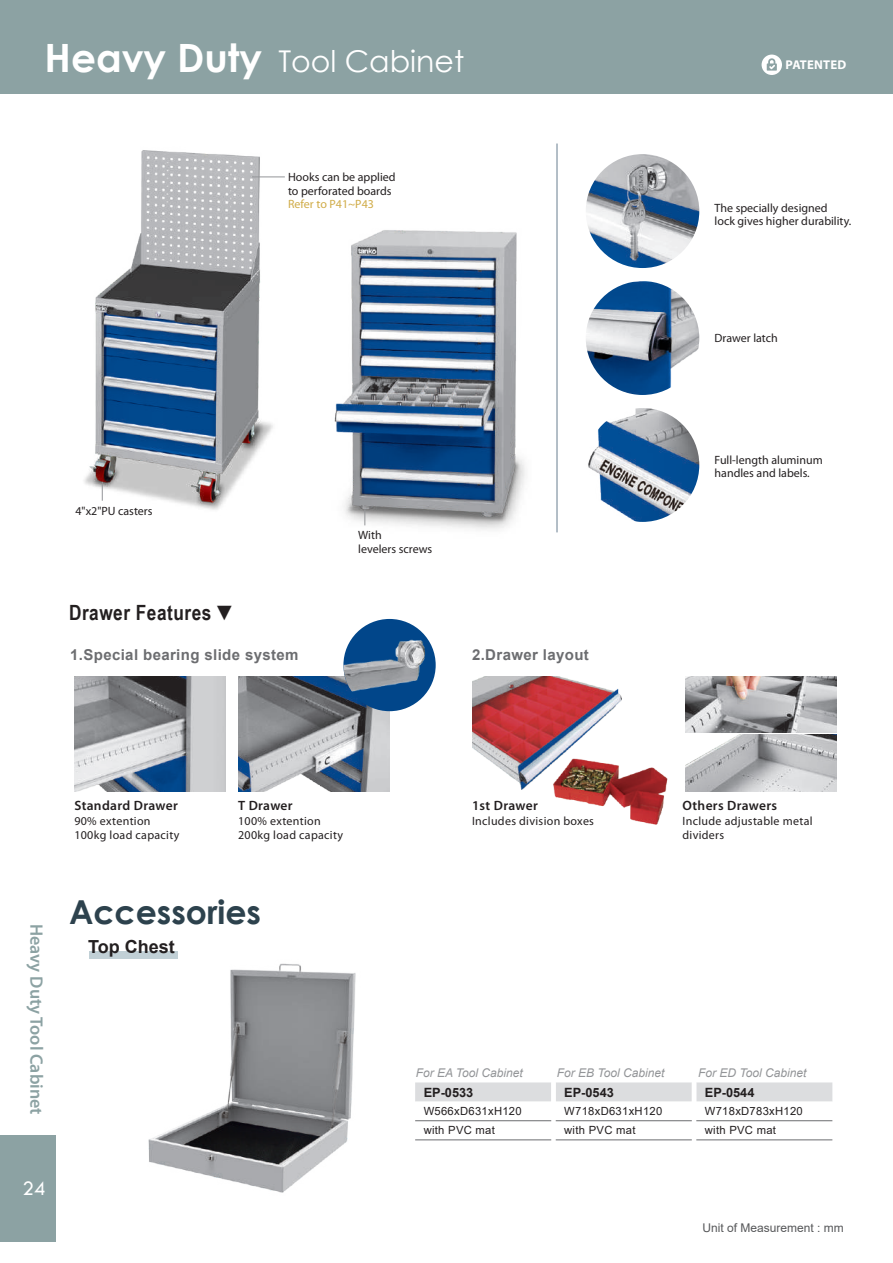
<style>
.page{position:relative;width:893px;height:1263px;background:#fff}
.page>*{position:absolute;margin:0;border:0;box-sizing:border-box;transform-origin:0 0}
.t1{font:700 33px "Century Gothic";color:#2d424d}
.t2{font:30px "Century Gothic";color:#fff}
.t3{font:700 21px "Arial Narrow";letter-spacing:.025em;color:#231f20}
.t4{font:21px "Tw Cen";color:#fff}
.t5{font:600 18px "Myriad Pro";color:#8ca2a3}
.t6{font:700 18px "Arial";color:#231f20}
.t7{font:700 15px "Arial";letter-spacing:.025em;color:#6c6d70}
.t8{font:600 13.5px "Myriad Pro";letter-spacing:.025em;color:#231f20}
.t9{font:700 12.75px "Arial";color:#231f20}
.t10{font:700 12.75px "Myriad Pro";letter-spacing:.02em;color:#fff}
.t11{font:12px/13.5px "Myriad Pro";color:#231f20}
.t12{font:12px/13.5px "Myriad Pro";letter-spacing:.025em;color:#231f20}
.t13{font:italic 12px "Arial";color:#939598}
.t14{font:12px "Arial";color:#57585a}
.t15{font:12px "Myriad Pro";color:#d0ac48}
.t16{font:11.25px "Arial";letter-spacing:.025em;color:#231f20}
.s1{font-weight:700;font-size:39px}
</style>
<div class="page">
<div style="left:0;top:1135px;width:55px;height:107px;background:#8ca2a3"></div>
<div style="left:0;top:0;width:893px;height:94px;background:#8ca2a3"></div>
<img style="left:74px;top:676px;width:151px;height:115px">
<img style="left:334px;top:230px;width:191px;height:300px">
<img style="left:84px;top:150px;width:201px;height:360px">
<hr style="left:557px;top:144px;width:1px;height:388px;background:#697f90">
<svg style="left:102px;top:482px;width:1px;height:19px"></svg>
<svg style="left:365px;top:509px;width:1px;height:16px"></svg>
<hr style="left:252px;top:177px;width:33px;height:1px;background:#939598">
<img style="left:586px;top:408px;width:113px;height:114px;border-radius:57px">
<img style="left:586px;top:281px;width:113px;height:114px;border-radius:57px">
<img style="left:586px;top:154px;width:113px;height:114px;border-radius:57px">
<img style="left:238px;top:676px;width:151px;height:115px">
<img style="left:472px;top:676px;width:150px;height:114px">
<img style="left:552px;top:757px;width:116px;height:68px">
<img style="left:686px;top:676px;width:150px;height:57px">
<img style="left:686px;top:735px;width:151px;height:56px">
<div style="left:343px;top:619px;width:93px;height:92px;background:#01468a;border-radius:50%"></div>
<img style="left:343px;top:619px;width:82px;height:88px">
<div style="left:89px;top:951px;width:89px;height:8px;background:#c1d0d6"></div>
<svg style="left:415px;top:1082px;width:417px;height:58px"></svg>
<hr style="left:415px;top:1120px;width:136px;height:1px;background:#6c6d70">
<hr style="left:556px;top:1120px;width:136px;height:1px;background:#6c6d70">
<hr style="left:696px;top:1120px;width:136px;height:1px;background:#6c6d70">
<hr style="left:415px;top:1139px;width:136px;height:1px;background:#6c6d70">
<hr style="left:556px;top:1139px;width:136px;height:1px;background:#6c6d70">
<hr style="left:696px;top:1139px;width:136px;height:1px;background:#6c6d70">
<img style="left:148px;top:963px;width:208px;height:230px">
<div style="left:762px;top:55px;width:20px;height:20px;background:#fff;border-radius:10px"></div>
<svg style="left:767px;top:58px;width:10px;height:13px"></svg>
<h2 class="t2" style="left:45px;top:40px;width:421px"><span class="s1">Heavy Duty</span> Tool Cabinet</h2>
<p class="t11" style="left:75px;top:504px;width:79px">4"x2"PU casters</p>
<p class="t11" style="left:288px;top:170px;width:109px">Hooks can be applied to perforated boards</p>
<p class="t15" style="left:288px;top:197px;width:87px">Refer to P41~P43</p>
<p class="t11" style="left:358px;top:528px;width:76px">With<br>levelers screws</p>
<h3 class="t3" style="left:69px;top:597px;width:170px">Drawer Features ▼</h3>
<p class="t7" style="left:70px;top:644px;width:230px">1.Special bearing slide system</p>
<p class="t7" style="left:472px;top:644px;width:118px">2.Drawer layout</p>
<p class="t8" style="left:74px;top:797px;width:105px">Standard Drawer</p>
<p class="t12" style="left:74px;top:814px;width:106px">90% extention<br>100kg load capacity</p>
<p class="t8" style="left:238px;top:797px;width:56px">T Drawer</p>
<p class="t12" style="left:238px;top:814px;width:106px">100% extention<br>200kg load capacity</p>
<p class="t8" style="left:472px;top:797px;width:67px">1st Drawer</p>
<p class="t12" style="left:472px;top:814px;width:124px">Includes division boxes</p>
<p class="t10" style="left:785px;top:57px;width:62px">PATENTED</p>
<p class="t11" style="left:715px;top:201px;width:138px">The specially designed<br>lock gives higher durability.</p>
<p class="t11" style="left:715px;top:331px;width:65px">Drawer latch</p>
<p class="t11" style="left:715px;top:453px;width:110px">Full-length aluminum handles and labels.</p>
<p class="t8" style="left:682px;top:797px;width:96px">Others Drawers</p>
<p class="t12" style="left:682px;top:814px;width:132px">Include adjustable metal dividers</p>
<h3 class="t5" style="left:48px;top:924px;width:192px;rotate:90deg">Heavy Duty Tool Cabinet</h3>
<h1 class="t1" style="left:69px;top:887px;width:194px">Accessories</h1>
<h3 class="t6" style="left:88px;top:934px;width:88px">Top Chest</h3>
<h3 class="t4" style="left:23px;top:1176px;width:25px">24</h3>
<p class="t13" style="left:416px;top:1065px;width:109px">For EA Tool Cabinet</p>
<p class="t13" style="left:557px;top:1065px;width:109px">For EB Tool Cabinet</p>
<p class="t13" style="left:698px;top:1065px;width:110px">For ED Tool Cabinet</p>
<p class="t9" style="left:424px;top:1083px;width:51px">EP-0533</p>
<p class="t9" style="left:564px;top:1083px;width:51px">EP-0543</p>
<p class="t9" style="left:705px;top:1083px;width:51px">EP-0544</p>
<p class="t16" style="left:424px;top:1103px;width:100px">W566xD631xH120</p>
<p class="t16" style="left:564px;top:1103px;width:100px">W718xD631xH120</p>
<p class="t16" style="left:705px;top:1103px;width:100px">W718xD783xH120</p>
<p class="t16" style="left:424px;top:1122px;width:73px">with PVC mat</p>
<p class="t16" style="left:564px;top:1122px;width:73px">with PVC mat</p>
<p class="t16" style="left:705px;top:1122px;width:73px">with PVC mat</p>
<p class="t14" style="left:703px;top:1219px;width:143px">Unit of Measurement : mm</p>
</div>
